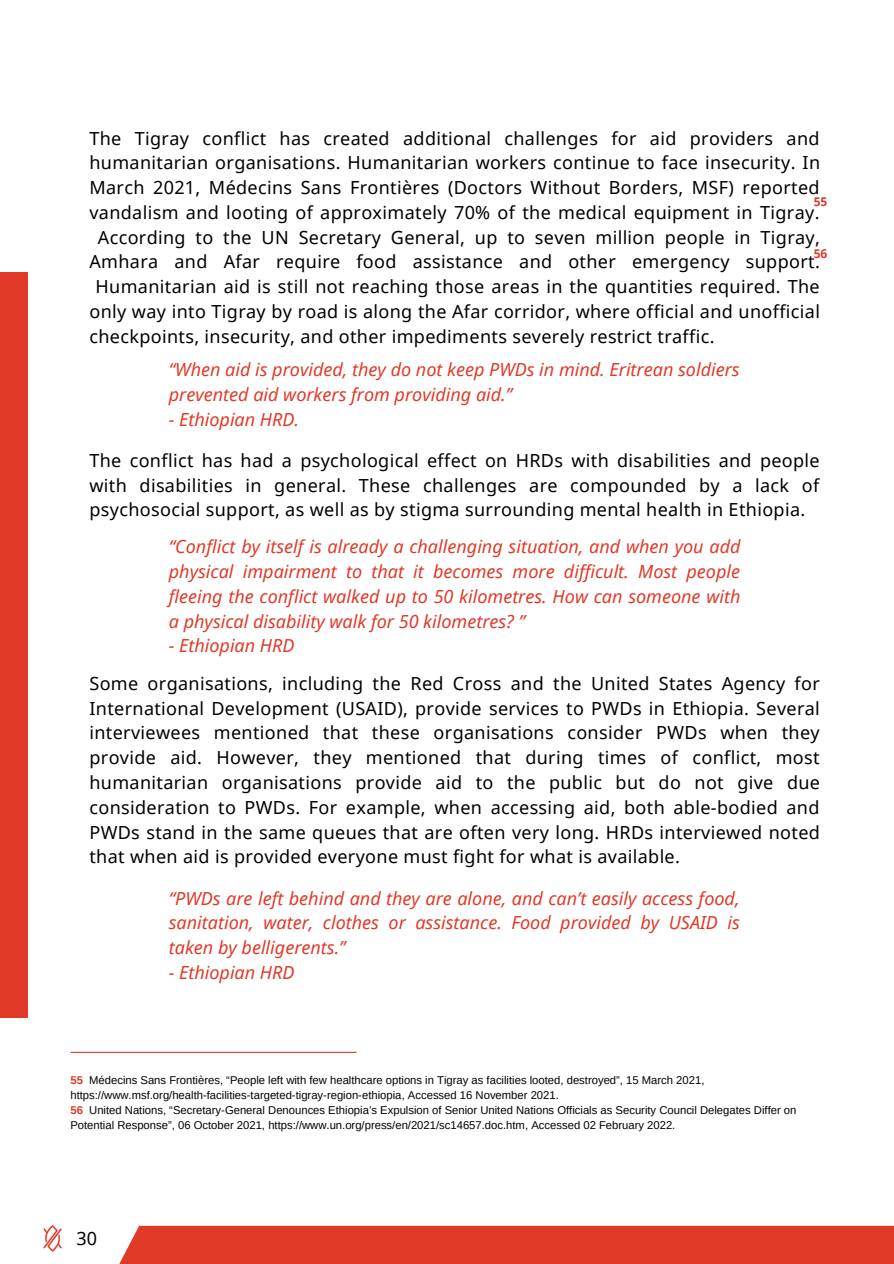
<style>
.page{position:relative;width:894px;height:1264px;background:#fff}
.page>*{position:absolute;margin:0;border:0;box-sizing:border-box;transform-origin:0 0}
.t1{font:18px/24.8px "Noto Sans";letter-spacing:.02em;color:#000;text-align:justify}
.t2{font:italic 18px/24.8px "Noto Sans";color:#e03927;text-align:justify}
.t3{font:700 12px "Noto Sans";color:#e03927}
.t4{font:11.25px/15px "Arimo";color:#000}
.s1{font-weight:700;color:#e03927}
</style>
<div class="page">
<div style="left:0;top:272px;width:27px;height:746px;background:#e03927"></div>
<hr style="left:71px;top:1051px;width:285px;height:1px;background:#e03927">
<img style="left:44px;top:1225px;width:18px;height:26px">
<div style="left:120px;top:1225px;width:773px;height:38px;background:#e03927"></div>
<p class="t1" style="left:89px;top:125px;width:731px">The Tigray conflict has created additional challenges for aid providers and</p>
<p class="t1" style="left:89px;top:150px;width:732px">humanitarian organisations. Humanitarian workers continue to face insecurity. In</p>
<p class="t1" style="left:89px;top:175px;width:731px">March 2021, Médecins Sans Frontières (Doctors Without Borders, MSF) reported</p>
<p class="t1" style="left:89px;top:199px;width:731px">vandalism and looting of approximately 70% of the medical equipment in Tigray.</p>
<p class="t1" style="left:98px;top:224px;width:723px">According to the UN Secretary General, up to seven million people in Tigray,</p>
<p class="t1" style="left:89px;top:249px;width:731px">Amhara and Afar require food assistance and other emergency support.</p>
<p class="t1" style="left:96px;top:274px;width:725px">Humanitarian aid is still not reaching those areas in the quantities required. The</p>
<p class="t1" style="left:89px;top:299px;width:731px">only way into Tigray by road is along the Afar corridor, where official and unofficial</p>
<p class="t1" style="left:89px;top:323px;width:626px">checkpoints, insecurity, and other impediments severely restrict traffic.</p>
<p class="t3" style="left:813px;top:193px;width:15px">55</p>
<p class="t3" style="left:813px;top:245px;width:15px">56</p>
<p class="t2" style="left:169px;top:357px;width:572px">“When aid is provided, they do not keep PWDs in mind. Eritrean soldiers prevented aid workers from providing aid.”</p>
<p class="t2" style="left:169px;top:406px;width:132px">- Ethiopian HRD.</p>
<p class="t1" style="left:89px;top:447px;width:731px">The conflict has had a psychological effect on HRDs with disabilities and people with disabilities in general. These challenges are compounded by a lack of psychosocial support, as well as by stigma surrounding mental health in Ethiopia.</p>
<p class="t2" style="left:169px;top:534px;width:573px">“Conflict by itself is already a challenging situation, and when you add physical impairment to that it becomes more difficult. Most people fleeing the conflict walked up to 50 kilometres. How can someone with a physical disability walk for 50 kilometres? ”</p>
<p class="t2" style="left:169px;top:633px;width:127px">- Ethiopian HRD</p>
<p class="t1" style="left:89px;top:670px;width:732px">Some organisations, including the Red Cross and the United States Agency for International Development (USAID), provide services to PWDs in Ethiopia. Several interviewees mentioned that these organisations consider PWDs when they provide aid. However, they mentioned that during times of conflict, most humanitarian organisations provide aid to the public but do not give due consideration to PWDs. For example, when accessing aid, both able-bodied and PWDs stand in the same queues that are often very long. HRDs interviewed noted that when aid is provided everyone must fight for what is available.</p>
<p class="t2" style="left:169px;top:885px;width:572px">“PWDs are left behind and they are alone, and can’t easily access food, sanitation, water, clothes or assistance. Food provided by USAID is taken by belligerents.”</p>
<p class="t2" style="left:169px;top:959px;width:127px">- Ethiopian HRD</p>
<p class="t4" style="left:70px;top:1072px;width:727px"><span class="s1">55</span> Médecins Sans Frontières, “People left with few healthcare options in Tigray as facilities looted, destroyed”, 15 March 2021, https://www.msf.org/health-facilities-targeted-tigray-region-ethiopia, Accessed 16 November 2021.<br><span class="s1">56</span> United Nations, “Secretary-General Denounces Ethiopia’s Expulsion of Senior United Nations Officials as Security Council Delegates Differ on Potential Response”, 06 October 2021, https://www.un.org/press/en/2021/sc14657.doc.htm, Accessed 02 February 2022.</p>
<p class="t1" style="left:76px;top:1225px;width:22px">30</p>
</div>
